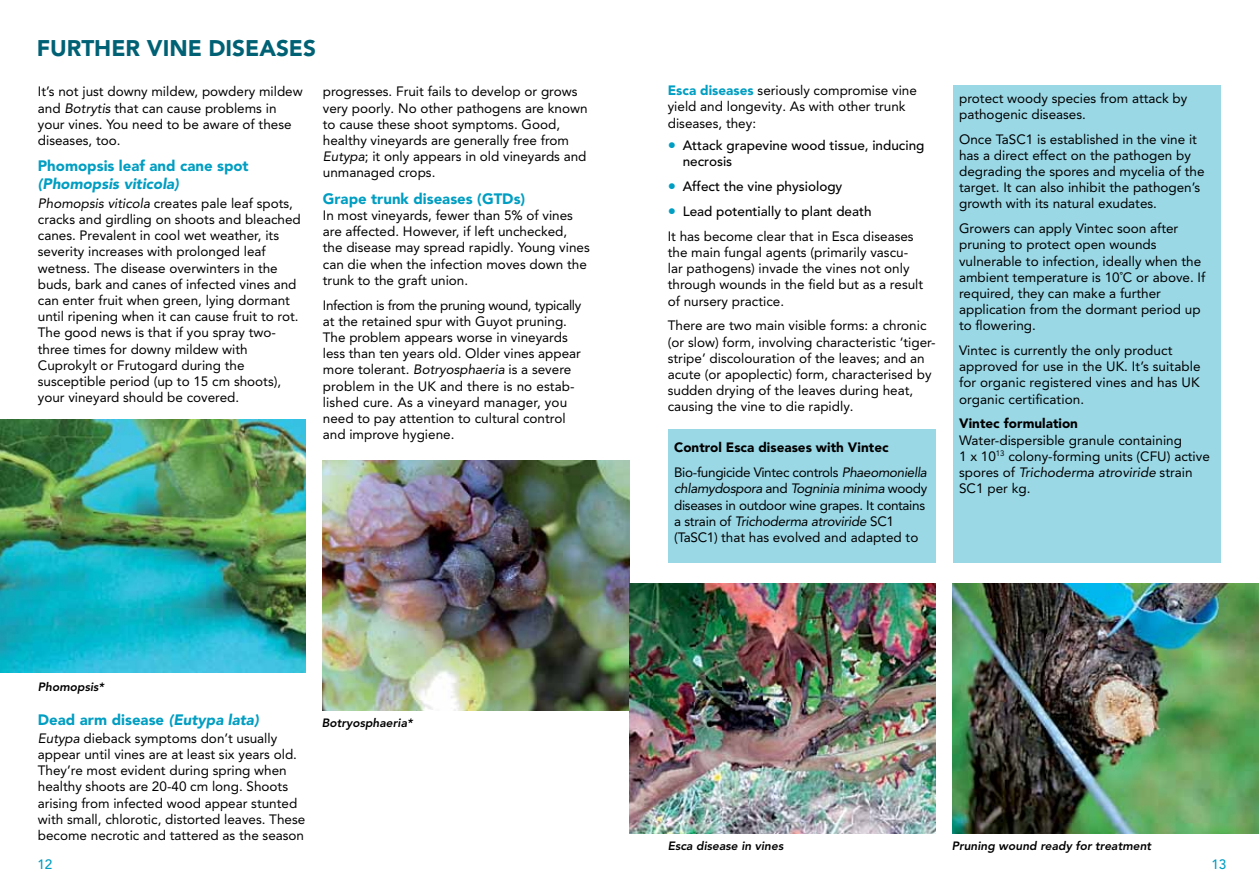
<style>
.page{position:relative;width:1259px;height:893px;background:#fff}
.page>*{position:absolute;margin:0;border:0;box-sizing:border-box;transform-origin:0 0}
.t1{font:900 22.5px "Avenir LT Pro";color:#006175}
.t2{font:900 15px "Avenir LT Pro";color:#009ec2}
.t3{font:italic 900 15px "Avenir LT Pro";color:#009ec2}
.t4{font:13.5px/16.2px "Avenir LT Pro";color:#000}
.t5{font:13.5px/16.2px "Avenir LT Pro";letter-spacing:-.025em;color:#000}
.t6{font:900 13.5px/24.8px "Avenir LT Pro";color:#000}
.t7{font:500 13.5px/16.2px "Avenir LT Pro";color:#000}
.t8{font:500 13.5px "Avenir LT Pro";color:#009ec2}
.t9{font:italic 800 12px "Avenir LT Pro";color:#000}
.s1{font-style:italic}
.s2{font-weight:900;color:#009ec2}
.s3{font-size:16.5px;color:#009ec2}
.s4{font-weight:500;font-size:16.5px;color:#009ec2}
.s5{font-weight:500}
.s6{font-weight:400}
.s7{font-weight:400;font-style:italic}
</style>
<div class="page">
<div style="left:952px;top:85px;width:268px;height:478px;background:#9ad8e6"></div>
<div style="left:668px;top:429px;width:267px;height:134px;background:#9ad8e6"></div>
<img style="left:0;top:420px;width:306px;height:253px">
<img style="left:323px;top:460px;width:306px;height:250px">
<img style="left:629px;top:583px;width:306px;height:250px">
<img style="left:952px;top:583px;width:307px;height:250px">
<h1 class="t1" style="left:37px;top:35px;width:60px">Fu rthe</h1>
<h1 class="t1" style="left:126px;top:35px;width:51px">r vine</h1>
<h1 class="t1" style="left:208px;top:35px;width:14px">dise</h1>
<h1 class="t1" style="left:259px;top:35px;width:31px">ases</h1>
<p class="t4" style="left:38px;top:83px;width:266px">It’s not just downy mildew, powdery mildew and <span class="s1">Botrytis</span> that can cause problems in your vines. You need to be aware of these diseases, too.</p>
<p class="t2" style="left:38px;top:157px;width:212px">Phomopsis leaf and cane spot</p>
<p class="t3" style="left:38px;top:175px;width:143px">(Phomopsis viticola)</p>
<p class="t4" style="left:38px;top:195px;width:264px"><span class="s1">Phomopsis viticola</span> creates pale leaf spots, cracks and girdling on shoots and bleached canes. Prevalent in cool wet weather, its severity increases with prolonged leaf wetness. The disease overwinters in the buds, bark and canes of infected vines and can enter fruit when green, lying dormant until ripening when it can cause fruit to rot.<br>The good news is that if you spray two&shy;three times for downy mildew with Cuprokylt or Frutogard during the susceptible period (up to 15 cm shoots), your vineyard should be covered.</p>
<p class="t4" style="left:323px;top:83px;width:266px">progresses. Fruit fails to develop or grows very poorly. No other pathogens are known to cause these shoot symptoms. Good, healthy vineyards are generally free from <span class="s1">Eutypa</span>; it only appears in old vineyards and unmanaged crops.</p>
<p class="t2" style="left:323px;top:190px;width:204px">Grape trunk diseases (GTDs)</p>
<p class="t4" style="left:323px;top:207px;width:268px">In most vineyards, fewer than 5% of vines are affected. However, if left unchecked, the disease may spread rapidly. Young vines can die when the infection moves down the trunk to the graft union.</p>
<p class="t4" style="left:323px;top:297px;width:260px">Infection is from the pruning wound, typically at the retained spur with Guyot pruning.<br>The problem appears worse in vineyards less than ten years old. Older vines appear more tolerant. <span class="s1">Botryosphaeria</span> is a severe problem in the UK and there is no estab&shy;lished cure. As a vineyard manager, you need to pay attention to cultural control and improve hygiene.</p>
<p class="t9" style="left:38px;top:680px;width:68px">Phomopsis*</p>
<p class="t2" style="left:38px;top:710px;width:222px">Dead arm disease <span class="s1">(Eutypa lata)</span></p>
<p class="t4" style="left:38px;top:730px;width:269px"><span class="s1">Eutypa</span> dieback symptoms don’t usually appear until vines are at least six years old.<br>They’re most evident during spring when healthy shoots are 20-40 cm long. Shoots arising from infected wood appear stunted with small, chlorotic, distorted leaves. These become necrotic and tattered as the season</p>
<p class="t8" style="left:37px;top:856px;width:17px">12</p>
<p class="t9" style="left:322px;top:716px;width:92px">Botryosphaeria*</p>
<p class="t4" style="left:668px;top:82px;width:251px"><span class="s2">Esca diseases</span> seriously compromise vine yield and longevity. As with other trunk diseases, they:</p>
<p class="t7" style="left:683px;top:137px;width:243px;text-indent:-15px"><span class="s3">•</span> Attack grapevine wood tissue, inducing necrosis</p>
<p class="t7" style="left:668px;top:179px;width:176px"><span class="s3">•</span> Affect the vine physiology</p>
<p class="t4" style="left:668px;top:199px;width:247px;line-height:24.8px"><span class="s4">•</span> <span class="s5">Lead potentially to plant death<br></span>It has become clear that in Esca diseases</p>
<p class="t4" style="left:668px;top:244px;width:257px">the main fungal agents (primarily vascu&shy;lar pathogens) invade the vines not only through wounds in the field but as a result of nursery practice.</p>
<p class="t4" style="left:668px;top:317px;width:269px">There are two main visible forms: a chronic (or slow) form, involving characteristic ‘tiger&shy;stripe’ discolouration of the leaves; and an acute (or apoplectic) form, characterised by sudden drying of the leaves during heat, causing the vine to die rapidly.</p>
<p class="t6" style="left:674px;top:435px;width:254px">Control Esca diseases with Vintec<br><span class="s6">Bio-fungicide Vintec controls</span> <span class="s7">Phaeomoniella</span></p>
<p class="t5" style="left:674px;top:480px;width:255px"><span class="s1">chlamydospora</span> and <span class="s1">Togninia minima</span> woody diseases in outdoor wine grapes. It contains a strain of <span class="s1">Trichoderma atroviride</span> SC1 (TaSC1) that has evolved and adapted to</p>
<p class="t4" style="left:959px;top:90px;width:230px">protect woody species from attack by pathogenic diseases.</p>
<p class="t4" style="left:959px;top:131px;width:247px">Once TaSC1 is established in the vine it has a direct effect on the pathogen by degrading the spores and mycelia of the target. It can also inhibit the pathogen’s growth with its natural exudates.</p>
<p class="t4" style="left:959px;top:220px;width:248px">Growers can apply Vintec soon after pruning to protect open wounds vulnerable to infection, ideally when the ambient temperature is 10˚C or above. If required, they can make a further application from the dormant period up to flowering.</p>
<p class="t4" style="left:959px;top:342px;width:243px">Vintec is currently the only product approved for use in the UK. It’s suitable for organic registered vines and has UK organic certification.</p>
<p class="t6" style="left:959px;top:411px;width:120px">Vintec formulation</p>
<p class="t4" style="left:959px;top:432px;width:252px">Water-dispersible granule containing<br>1 x 10<sup>13</sup> colony-forming units (CFU) active spores of <span class="s1">Trichoderma atroviride</span> strain SC1 per kg.</p>
<p class="t9" style="left:668px;top:839px;width:117px">Esca disease in vines</p>
<p class="t9" style="left:951px;top:839px;width:201px">Pruning wound ready for treatment</p>
<p class="t8" style="left:1211px;top:856px;width:17px">13</p>
</div>
